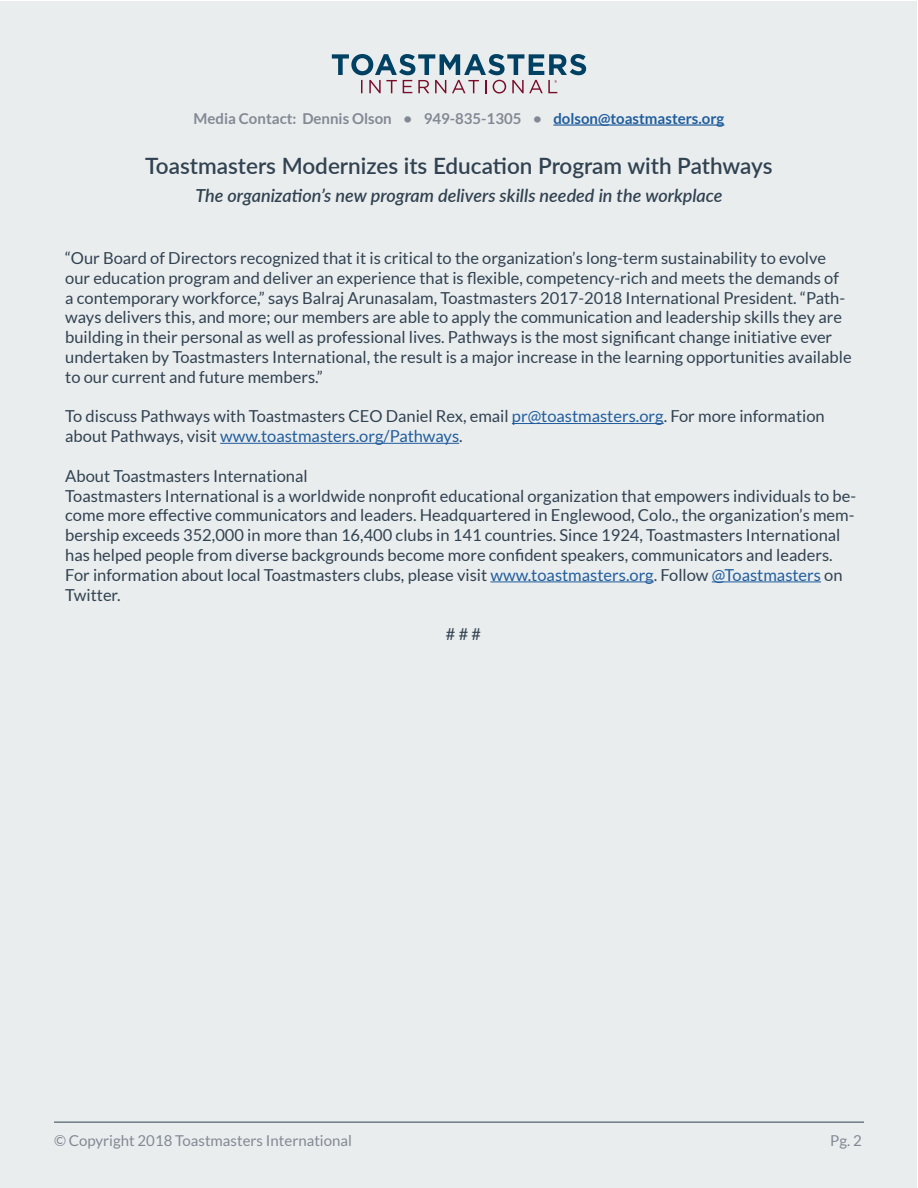
<style>
.page{position:relative;width:918px;height:1188px;background:#fff}
.page>*{position:absolute;margin:0;border:0;box-sizing:border-box;transform-origin:0 0}
.t1{font:600 22.5px "Lato";color:#314251}
.t2{font:italic 600 18px "Lato";color:#314251}
.t3{font:16.5px/19.8px "Lato";color:#314251}
.t4{font:700 15px "Lato";color:#838894}
.t5{font:15px "Lato";color:#838894}
.s1{color:#215e9e}
</style>
<div class="page">
<div style="left:1px;top:1px;width:916px;height:1186px;background:#eaedee"></div>
<svg style="left:332px;top:54px;width:254px;height:40px"></svg>
<hr style="left:512px;top:423px;width:152px;height:1px;background:#215e9e">
<hr style="left:220px;top:443px;width:239px;height:1px;background:#215e9e">
<hr style="left:490px;top:581px;width:164px;height:1px;background:#215e9e">
<hr style="left:712px;top:581px;width:109px;height:1px;background:#215e9e">
<hr style="left:54px;top:1122px;width:810px;height:1px;background:#314251">
<hr style="left:553px;top:124px;width:171px;height:2px;background:#215e9e">
<p class="t4" style="left:194px;top:110px;width:532px">Media Contact: Dennis Olson • 949-835-1305 • <span class="s1">dolson@toastmasters.org</span></p>
<h1 class="t1" style="left:145px;top:150px;width:629px">Toastmasters Modernizes its Education Program with Pathways</h1>
<p class="t2" style="left:195px;top:183px;width:529px">The organization’s new program delivers skills needed in the workplace</p>
<p class="t3" style="left:65px;top:248px;width:788px">“Our Board of Directors recognized that it is critical to the organization’s long-term sustainability to evolve our education program and deliver an experience that is flexible, competency-rich and meets the demands of<br>a contemporary workforce,” says Balraj Arunasalam, Toastmasters 2017-2018 International President. “Path&shy;ways delivers this, and more; our members are able to apply the communication and leadership skills they are building in their personal as well as professional lives. Pathways is the most significant change initiative ever undertaken by Toastmasters International, the result is a major increase in the learning opportunities available to our current and future members.”</p>
<p class="t3" style="left:65px;top:406px;width:761px">To discuss Pathways with Toastmasters CEO Daniel Rex, email <span class="s1">pr@toastmasters.org</span>. For more information about Pathways, visit <span class="s1">www.toastmasters.org/Pathways</span>.</p>
<p class="t3" style="left:65px;top:466px;width:792px">About Toastmasters International<br>Toastmasters International is a worldwide nonprofit educational organization that empowers individuals to be&shy;come more effective communicators and leaders. Headquartered in Englewood, Colo., the organization’s mem&shy;bership exceeds 352,000 in more than 16,400 clubs in 141 countries. Since 1924, Toastmasters International has helped people from diverse backgrounds become more confident speakers, communicators and leaders.<br>For information about local Toastmasters clubs, please visit <span class="s1">www.toastmasters.org</span>. Follow <span class="s1">@Toastmasters</span> on Twitter.</p>
<p class="t3" style="left:446px;top:624px;width:37px"># # #</p>
<p class="t5" style="left:54px;top:1132px;width:299px">© Copyright 2018 Toastmasters International</p>
<p class="t5" style="left:830px;top:1132px;width:33px">Pg. 2</p>
</div>
